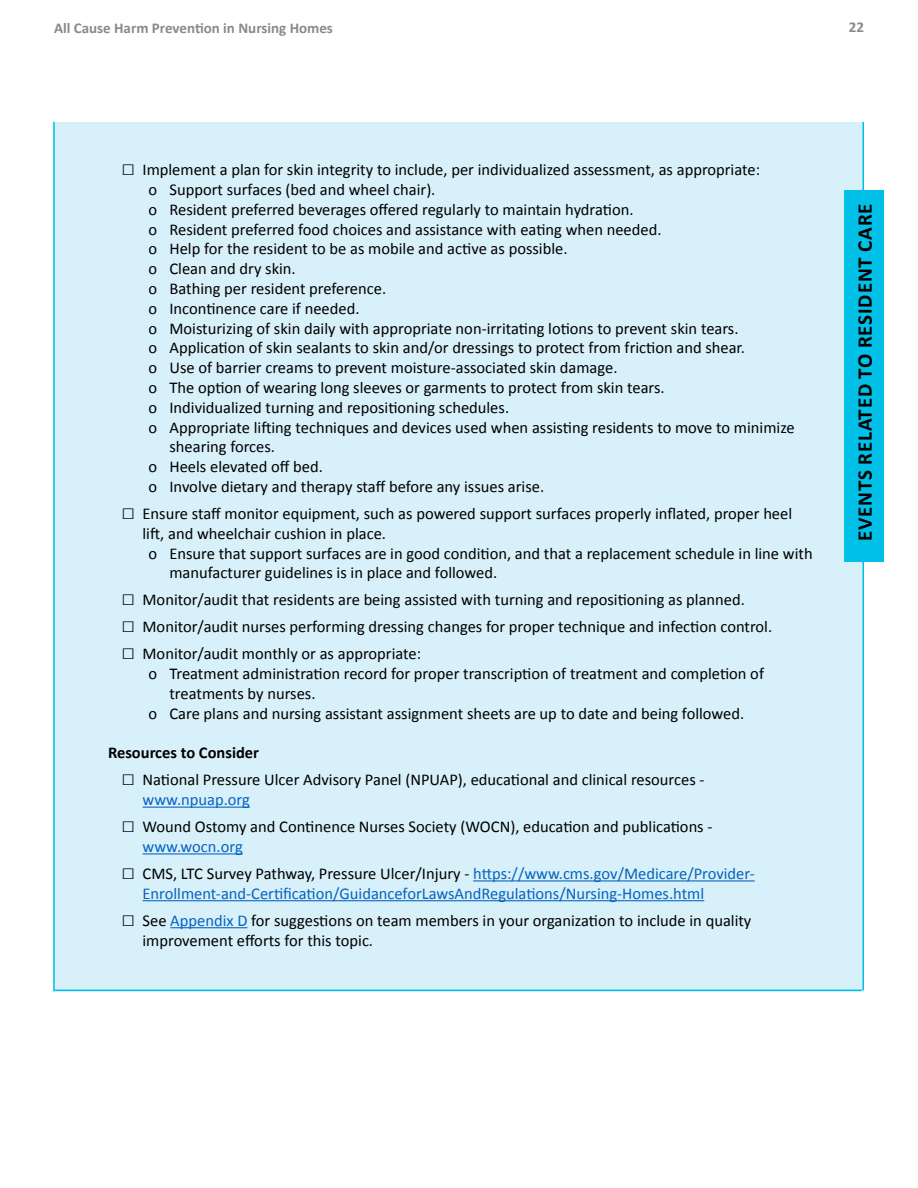
<style>
.page{position:relative;width:918px;height:1188px;background:#fff}
.page>*{position:absolute;margin:0;border:0;box-sizing:border-box;transform-origin:0 0}
.TOC_Heading_2{font:700 21px "Calibri";letter-spacing:.04em;color:#000}
.t1{font:16.5px/19.8px "Calibri";color:#000}
.t2{font:16.5px/19.8px "Calibri";color:#0563c1}
.t3{font:700 16.5px "Calibri";color:#000}
.t4{font:700 15px "Calibri";color:#878a8e}
.s1{font-size:22.5px}
.s2{color:#0563c1}
.s3{font-size:22.5px;color:#000}
.s4{color:#000}
</style>
<div class="page">
<div style="left:53px;top:122px;width:811px;height:869px;background:#d8f0f9"></div>
<hr style="left:53px;top:122px;width:2px;height:869px;background:#00c0e8">
<hr style="left:55px;top:990px;width:807px;height:1px;background:#00c0e8">
<hr style="left:862px;top:122px;width:2px;height:868px;background:#00c0e8">
<hr style="left:143px;top:807px;width:107px;height:1px;background:#0563c1">
<hr style="left:143px;top:853px;width:100px;height:1px;background:#0563c1">
<hr style="left:473px;top:880px;width:282px;height:1px;background:#0563c1">
<hr style="left:143px;top:900px;width:561px;height:1px;background:#0563c1">
<hr style="left:170px;top:927px;width:78px;height:1px;background:#0563c1">
<div style="left:844px;top:191px;width:40px;height:371px;background:#00c0e8"></div>
<p class="t4" style="left:54px;top:18px;width:280px">All Cause Harm Prevention in Nursing Homes</p>
<p class="t4" style="left:849px;top:18px;width:17px">22</p>
<p class="t1" style="left:122px;top:160px;width:640px"><span class="s1">□</span> Implement a plan for skin integrity to include, per individualized assessment, as appropriate:</p>
<p class="t1" style="left:148px;top:180px;width:288px">o Support surfaces (bed and wheel chair).</p>
<p class="t1" style="left:148px;top:200px;width:487px">o Resident preferred beverages offered regularly to maintain hydration.</p>
<p class="t1" style="left:148px;top:219px;width:515px">o Resident preferred food choices and assistance with eating when needed.</p>
<p class="t1" style="left:148px;top:239px;width:421px">o Help for the resident to be as mobile and active as possible.</p>
<p class="t1" style="left:148px;top:259px;width:149px">o Clean and dry skin.</p>
<p class="t1" style="left:148px;top:279px;width:239px">o Bathing per resident preference.</p>
<p class="t1" style="left:148px;top:299px;width:213px">o Incontinence care if needed.</p>
<p class="t1" style="left:148px;top:318px;width:592px">o Moisturizing of skin daily with appropriate non-irritating lotions to prevent skin tears.</p>
<p class="t1" style="left:148px;top:338px;width:598px">o Application of skin sealants to skin and/or dressings to protect from friction and shear.</p>
<p class="t1" style="left:148px;top:358px;width:471px">o Use of barrier creams to prevent moisture-associated skin damage.</p>
<p class="t1" style="left:148px;top:378px;width:518px">o The option of wearing long sleeves or garments to protect from skin tears.</p>
<p class="t1" style="left:148px;top:398px;width:362px">o Individualized turning and repositioning schedules.</p>
<p class="t1" style="left:169px;top:417px;width:627px;text-indent:-21px">o Appropriate lifting techniques and devices used when assisting residents to move to minimize shearing forces.</p>
<p class="t1" style="left:148px;top:457px;width:176px">o Heels elevated off bed.</p>
<p class="t1" style="left:148px;top:477px;width:397px">o Involve dietary and therapy staff before any issues arise.</p>
<p class="t1" style="left:143px;top:504px;width:651px;text-indent:-21px"><span class="s1">□</span> Ensure staff monitor equipment, such as powered support surfaces properly inflated, proper heel lift, and wheelchair cushion in place.</p>
<p class="t1" style="left:169px;top:543px;width:645px;text-indent:-21px">o Ensure that support surfaces are in good condition, and that a replacement schedule in line with manufacturer guidelines is in place and followed.</p>
<p class="t1" style="left:122px;top:590px;width:625px"><span class="s1">□</span> Monitor/audit that residents are being assisted with turning and repositioning as planned.</p>
<p class="t1" style="left:122px;top:617px;width:652px"><span class="s1">□</span> Monitor/audit nurses performing dressing changes for proper technique and infection control.</p>
<p class="t1" style="left:122px;top:644px;width:301px"><span class="s1">□</span> Monitor/audit monthly or as appropriate:</p>
<p class="t1" style="left:169px;top:664px;width:596px;text-indent:-21px">o Treatment administration record for proper transcription of treatment and completion of treatments by nurses.</p>
<p class="t1" style="left:148px;top:704px;width:597px">o Care plans and nursing assistant assignment sheets are up to date and being followed.</p>
<p class="t3" style="left:108px;top:742px;width:153px">Resources to Consider</p>
<p class="t1" style="left:143px;top:770px;width:564px;text-indent:-21px"><span class="s1">□</span> National Pressure Ulcer Advisory Panel (NPUAP), educational and clinical resources - <span class="s2">www.npuap.org</span></p>
<p class="t1" style="left:143px;top:817px;width:572px;text-indent:-21px"><span class="s1">□</span> Wound Ostomy and Continence Nurses Society (WOCN), education and publications - <span class="s2">www.wocn.org</span></p>
<p class="t2" style="left:143px;top:864px;width:614px;text-indent:-21px"><span class="s3">□</span> <span class="s4">CMS, LTC Survey Pathway, Pressure Ulcer/Injury -</span> https://www.cms.gov/Medicare/Provider-<br>Enrollment-and-Certification/GuidanceforLawsAndRegulations/Nursing-Homes.html</p>
<p class="t1" style="left:143px;top:911px;width:610px;text-indent:-21px"><span class="s1">□</span> See <span class="s2">Appendix D</span> for suggestions on team members in your organization to include in quality improvement efforts for this topic.</p>
<p class="TOC_Heading_2" style="left:851px;top:541px;width:339px;rotate:-90deg">EVENTS RELATED TO RESIDENT CARE</p>
</div>
